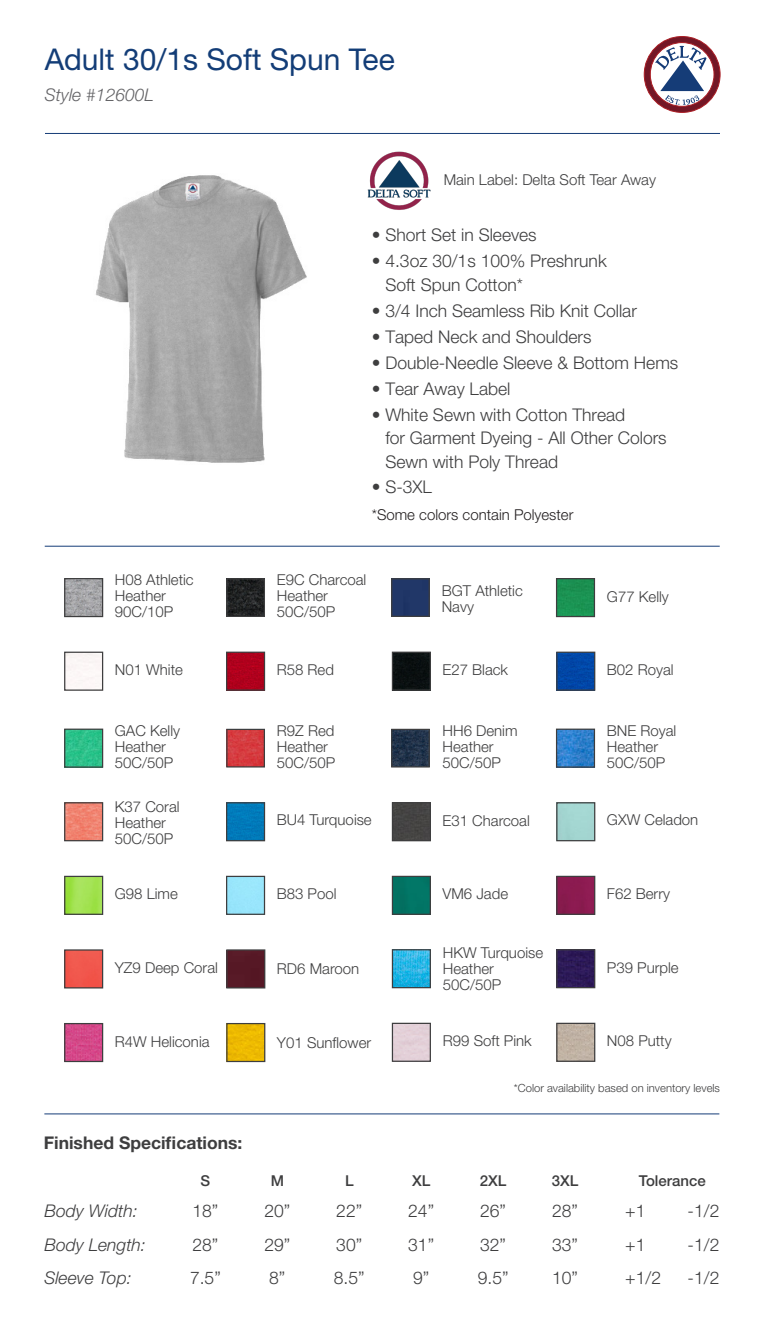
<style>
.page{position:relative;width:765px;height:1328px;background:#fff}
.page>*{position:absolute;margin:0;border:0;box-sizing:border-box;transform-origin:0 0}
.t1{font:30px "Helvetica Neue LT Std";color:#133d77}
.t2{font:300 17.5px/23.5px "Helvetica Neue LT Std";color:#3e3e3f}
.t3{font:italic 300 17.5px "Helvetica Neue LT Std";color:#3e3e3f}
.t4{font:700 17.5px "Helvetica Neue LT Std";color:#3e3e3f}
.t5{font:italic 300 17.5px "Helvetica Neue LT Std";color:#636366}
.t6{font:300 15px/16px "Helvetica Neue LT Std";color:#3e3e3f}
.t7{font:300 15px "Helvetica Neue LT Std";color:#231f20}
.t8{font:500 15px "Helvetica Neue LT Std";color:#3e3e3f}
.t9{font:300 11.25px "Helvetica Neue LT Std";color:#3e3e3f}
</style>
<div class="page">
<img style="left:367px;top:151px;width:64px;height:59px">
<img style="left:96px;top:175px;width:211px;height:288px">
<hr style="left:45px;top:546px;width:675px;height:1px;background:#153c77">
<svg style="left:644px;top:36px;width:77px;height:77px"></svg>
<hr style="left:45px;top:133px;width:675px;height:1px;background:#153c77">
<img style="left:228px;top:653px;width:35px;height:36px">
<div style="left:226px;top:651px;width:39px;height:40px;border:1px solid #3e3e3f"></div>
<img style="left:66px;top:580px;width:35px;height:35px">
<div style="left:64px;top:578px;width:39px;height:39px;border:1px solid #3e3e3f"></div>
<div style="left:64px;top:651px;width:39px;height:40px;border:1px solid #3e3e3f"></div>
<img style="left:558px;top:580px;width:35px;height:35px">
<div style="left:556px;top:578px;width:39px;height:39px;border:1px solid #3e3e3f"></div>
<img style="left:393px;top:580px;width:35px;height:35px">
<div style="left:391px;top:578px;width:39px;height:39px;border:1px solid #3e3e3f"></div>
<img style="left:228px;top:580px;width:35px;height:35px">
<div style="left:226px;top:578px;width:39px;height:39px;border:1px solid #3e3e3f"></div>
<img style="left:558px;top:653px;width:35px;height:36px">
<div style="left:556px;top:651px;width:39px;height:40px;border:1px solid #3e3e3f"></div>
<img style="left:394px;top:653px;width:35px;height:36px">
<div style="left:392px;top:651px;width:39px;height:40px;border:1px solid #3e3e3f"></div>
<img style="left:228px;top:804px;width:35px;height:35px">
<div style="left:226px;top:802px;width:39px;height:39px;border:1px solid #3e3e3f"></div>
<img style="left:66px;top:730px;width:35px;height:35px">
<div style="left:64px;top:728px;width:39px;height:39px;border:1px solid #3e3e3f"></div>
<img style="left:66px;top:804px;width:35px;height:35px">
<div style="left:64px;top:802px;width:39px;height:39px;border:1px solid #3e3e3f"></div>
<img style="left:558px;top:730px;width:35px;height:35px">
<div style="left:556px;top:728px;width:39px;height:39px;border:1px solid #3e3e3f"></div>
<img style="left:393px;top:731px;width:35px;height:34px">
<div style="left:391px;top:729px;width:39px;height:38px;border:1px solid #3e3e3f"></div>
<img style="left:228px;top:731px;width:35px;height:34px">
<div style="left:226px;top:729px;width:39px;height:38px;border:1px solid #3e3e3f"></div>
<div style="left:556px;top:802px;width:39px;height:39px;border:1px solid #3e3e3f"></div>
<img style="left:394px;top:804px;width:35px;height:35px">
<div style="left:392px;top:802px;width:39px;height:39px;border:1px solid #3e3e3f"></div>
<div style="left:226px;top:875px;width:39px;height:40px;border:1px solid #3e3e3f"></div>
<img style="left:66px;top:877px;width:35px;height:36px">
<div style="left:64px;top:875px;width:39px;height:40px;border:1px solid #3e3e3f"></div>
<img style="left:558px;top:877px;width:35px;height:36px">
<div style="left:556px;top:875px;width:39px;height:40px;border:1px solid #3e3e3f"></div>
<img style="left:558px;top:951px;width:35px;height:35px">
<div style="left:556px;top:949px;width:39px;height:39px;border:1px solid #3e3e3f"></div>
<img style="left:558px;top:1024px;width:35px;height:35px">
<div style="left:556px;top:1022px;width:39px;height:39px;border:1px solid #3e3e3f"></div>
<img style="left:394px;top:877px;width:35px;height:36px">
<div style="left:392px;top:875px;width:39px;height:40px;border:1px solid #3e3e3f"></div>
<img style="left:66px;top:951px;width:35px;height:35px">
<div style="left:64px;top:949px;width:39px;height:39px;border:1px solid #3e3e3f"></div>
<img style="left:66px;top:1025px;width:35px;height:35px">
<div style="left:64px;top:1023px;width:39px;height:39px;border:1px solid #3e3e3f"></div>
<img style="left:228px;top:951px;width:35px;height:35px">
<div style="left:226px;top:949px;width:39px;height:39px;border:1px solid #3e3e3f"></div>
<img style="left:228px;top:1025px;width:35px;height:35px">
<div style="left:226px;top:1023px;width:39px;height:39px;border:1px solid #3e3e3f"></div>
<img style="left:394px;top:951px;width:35px;height:35px">
<div style="left:392px;top:949px;width:39px;height:39px;border:1px solid #3e3e3f"></div>
<div style="left:392px;top:1022px;width:39px;height:39px;border:1px solid #3e3e3f"></div>
<hr style="left:44px;top:1113px;width:675px;height:1px;background:#153c77">
<p class="t1" style="left:45px;top:41px;width:352px">Adult 30/1s Soft Spun Tee</p>
<p class="t5" style="left:45px;top:84px;width:111px">Style #12600L</p>
<p class="t6" style="left:444px;top:171px;width:214px">Main Label: Delta Soft Tear Away</p>
<p class="t2" style="left:372px;top:223px;width:167px">• Short Set in Sleeves</p>
<p class="t2" style="left:385px;top:249px;width:223px;text-indent:-14px">• 4.3oz 30/1s 100% Preshrunk<br>Soft Spun Cotton*</p>
<p class="t2" style="left:372px;top:298px;width:267px">• 3/4 Inch Seamless Rib Knit Collar</p>
<p class="t2" style="left:372px;top:324px;width:221px">• Taped Neck and Shoulders</p>
<p class="t2" style="left:372px;top:350px;width:308px">• Double-Needle Sleeve &amp; Bottom Hems</p>
<p class="t2" style="left:372px;top:376px;width:140px">• Tear Away Label</p>
<p class="t2" style="left:385px;top:402px;width:283px;text-indent:-14px">• White Sewn with Cotton Thread<br>for Garment Dyeing - All Other Colors<br>Sewn with Poly Thread</p>
<p class="t2" style="left:372px;top:474px;width:62px">• S-3XL</p>
<p class="t6" style="left:115px;top:572px;width:80px">H08 Athletic<br>Heather<br>90C/10P</p>
<p class="t6" style="left:115px;top:661px;width:70px">N01 White</p>
<p class="t6" style="left:115px;top:722px;width:67px">GAC Kelly<br>Heather</p>
<p class="t6" style="left:115px;top:754px;width:60px">50C/50P</p>
<p class="t6" style="left:115px;top:798px;width:66px">K37 Coral<br>Heather</p>
<p class="t6" style="left:115px;top:830px;width:60px">50C/50P</p>
<p class="t7" style="left:372px;top:505px;width:203px">*Some colors contain Polyester</p>
<p class="t6" style="left:277px;top:571px;width:91px">E9C Charcoal<br>Heather</p>
<p class="t6" style="left:277px;top:604px;width:60px">50C/50P</p>
<p class="t6" style="left:442px;top:582px;width:83px">BGT Athletic<br>Navy</p>
<p class="t6" style="left:607px;top:588px;width:63px">G77 Kelly</p>
<p class="t6" style="left:277px;top:661px;width:59px">R58 Red</p>
<p class="t6" style="left:443px;top:661px;width:67px">E27 Black</p>
<p class="t6" style="left:607px;top:661px;width:68px">B02 Royal</p>
<p class="t6" style="left:277px;top:722px;width:59px">R9Z Red<br>Heather</p>
<p class="t6" style="left:277px;top:754px;width:60px">50C/50P</p>
<p class="t6" style="left:443px;top:722px;width:77px">HH6 Denim</p>
<p class="t6" style="left:443px;top:738px;width:53px">Heather</p>
<p class="t6" style="left:443px;top:754px;width:60px">50C/50P</p>
<p class="t6" style="left:607px;top:722px;width:71px">BNE Royal<br>Heather</p>
<p class="t6" style="left:607px;top:754px;width:60px">50C/50P</p>
<p class="t6" style="left:277px;top:811px;width:97px">BU4 Turquoise</p>
<p class="t6" style="left:443px;top:812px;width:89px">E31 Charcoal</p>
<p class="t6" style="left:607px;top:811px;width:93px">GXW Celadon</p>
<p class="t6" style="left:115px;top:885px;width:65px">G98 Lime</p>
<p class="t6" style="left:277px;top:885px;width:61px">B83 Pool</p>
<p class="t6" style="left:443px;top:885px;width:67px">VM6 Jade</p>
<p class="t6" style="left:607px;top:885px;width:65px">F62 Berry</p>
<p class="t6" style="left:115px;top:959px;width:105px">YZ9 Deep Coral</p>
<p class="t6" style="left:115px;top:1033px;width:96px">R4W Heliconia</p>
<p class="t4" style="left:44px;top:1131px;width:200px">Finished Specifications:</p>
<p class="t6" style="left:277px;top:960px;width:84px">RD6 Maroon</p>
<p class="t6" style="left:277px;top:1034px;width:96px">Y01 Sunflower</p>
<p class="t6" style="left:443px;top:944px;width:102px">HKW Turquoise<br>Heather</p>
<p class="t6" style="left:443px;top:976px;width:60px">50C/50P</p>
<p class="t6" style="left:607px;top:959px;width:73px">P39 Purple</p>
<p class="t6" style="left:443px;top:1032px;width:90px">R99 Soft Pink</p>
<p class="t9" style="left:514px;top:1080px;width:208px">*Color availability based on inventory levels</p>
<p class="t6" style="left:607px;top:1032px;width:66px">N08 Putty</p>
<p class="t3" style="left:44px;top:1200px;width:95px">Body Width:</p>
<p class="t3" style="left:44px;top:1234px;width:103px">Body Length:</p>
<p class="t3" style="left:44px;top:1267px;width:89px">Sleeve Top:</p>
<p class="t8" style="left:201px;top:1172px;width:11px">S</p>
<p class="t8" style="left:271px;top:1172px;width:15px">M</p>
<p class="t8" style="left:345px;top:1172px;width:10px">L</p>
<p class="t8" style="left:412px;top:1172px;width:20px">XL</p>
<p class="t8" style="left:480px;top:1172px;width:28px">2XL</p>
<p class="t8" style="left:552px;top:1172px;width:28px">3XL</p>
<p class="t8" style="left:639px;top:1172px;width:68px">Tolerance</p>
<p class="t2" style="left:192px;top:1198px;width:27px">18”</p>
<p class="t2" style="left:192px;top:1232px;width:27px">28”</p>
<p class="t2" style="left:190px;top:1265px;width:32px">7.5”</p>
<p class="t2" style="left:264px;top:1198px;width:27px">20”</p>
<p class="t2" style="left:264px;top:1232px;width:27px">29”</p>
<p class="t2" style="left:269px;top:1265px;width:18px">8”</p>
<p class="t2" style="left:336px;top:1198px;width:27px">22”</p>
<p class="t2" style="left:336px;top:1232px;width:27px">30”</p>
<p class="t2" style="left:334px;top:1265px;width:32px">8.5”</p>
<p class="t2" style="left:408px;top:1198px;width:27px">24”</p>
<p class="t2" style="left:408px;top:1232px;width:27px">31”</p>
<p class="t2" style="left:413px;top:1265px;width:18px">9”</p>
<p class="t2" style="left:480px;top:1198px;width:27px">26”</p>
<p class="t2" style="left:480px;top:1232px;width:27px">32”</p>
<p class="t2" style="left:478px;top:1265px;width:32px">9.5”</p>
<p class="t2" style="left:552px;top:1198px;width:27px">28”</p>
<p class="t2" style="left:552px;top:1232px;width:27px">33”</p>
<p class="t2" style="left:552px;top:1265px;width:27px">10”</p>
<p class="t2" style="left:625px;top:1198px;width:22px">+1</p>
<p class="t2" style="left:688px;top:1198px;width:33px">-1/2</p>
<p class="t2" style="left:625px;top:1232px;width:22px">+1</p>
<p class="t2" style="left:688px;top:1232px;width:33px">-1/2</p>
<p class="t2" style="left:625px;top:1265px;width:37px">+1/2</p>
<p class="t2" style="left:688px;top:1265px;width:33px">-1/2</p>
</div>
